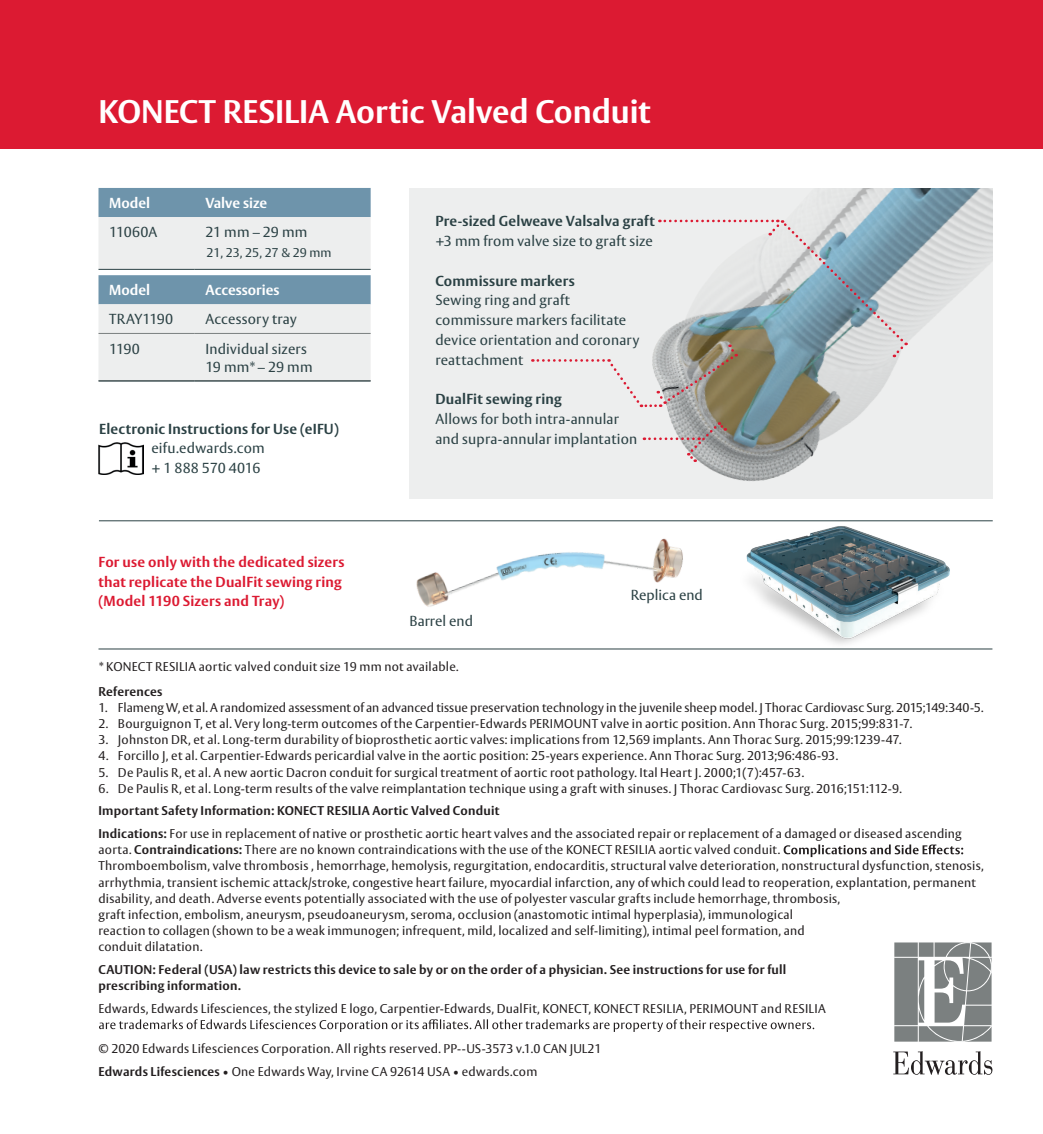
<style>
.page{position:relative;width:1043px;height:1134px;background:#fff}
.page>*{position:absolute;margin:0;border:0;box-sizing:border-box;transform-origin:0 0}
.t1{font:700 32.38px "Vesta Std";color:#fff}
.t2{font:14.35px/19.8px "Vesta Std";letter-spacing:.015em;color:#2b4144}
.t3{font:700 14.35px "Vesta Std";letter-spacing:.015em;color:#2b4144}
.t4{font:700 14.35px/19.8px "Vesta Std";letter-spacing:.015em;color:#dc1a32}
.t5{font:700 14.35px "Vesta Std";color:#fff}
.t6{font:14.35px "Vesta Std";letter-spacing:-.01em;color:#2b4144}
.t7{font:12.6px/16.3px "Vesta Std";letter-spacing:.02em;color:#231f20}
.t8{font:12.6px "Vesta Std";color:#231f20}
.t9{font:700 12.6px/16.3px "Vesta Std";letter-spacing:.02em;color:#231f20}
.t10{font:12.6px "Vesta Std";color:#2b4144}
.s1{font-weight:700}
</style>
<div class="page">
<img style="left:738px;top:521px;width:231px;height:123px">
<img style="left:416px;top:538px;width:267px;height:69px">
<div style="left:409px;top:188px;width:583px;height:311px;background:#edeeee"></div>
<div style="left:0;top:0;width:1042px;height:149px;background:#dc1a32"></div>
<img style="left:641px;top:188px;width:351px;height:293px">
<svg style="left:783px;top:845px;width:179px;height:12px"></svg>
<svg style="left:99px;top:1019px;width:714px;height:13px"></svg>
<hr style="left:98px;top:649px;width:894px;height:1px;background:#2b4144">
<svg style="left:894px;top:942px;width:97px;height:100px;background:#969a9a"></svg>
<svg style="left:893px;top:1051px;width:99px;height:24px"></svg>
<svg style="left:643px;top:421px;width:82px;height:42px"></svg>
<hr style="left:99px;top:520px;width:893px;height:1px;background:#2b4144">
<svg style="left:98px;top:188px;width:272px;height:81px;background:#bfcdd5"></svg>
<hr style="left:98px;top:269px;width:97px;height:1px;background:#2b4144">
<hr style="left:195px;top:269px;width:175px;height:1px;background:#2b4144">
<svg style="left:98px;top:275px;width:272px;height:105px;background:#c9d5db"></svg>
<hr style="left:98px;top:333px;width:97px;height:1px;background:#7b8080">
<hr style="left:195px;top:333px;width:175px;height:1px;background:#7b8080">
<hr style="left:98px;top:380px;width:97px;height:1px;background:#7b8080">
<hr style="left:195px;top:380px;width:175px;height:1px;background:#7b8080">
<hr style="left:98px;top:381px;width:97px;height:1px;background:#2b4144">
<hr style="left:195px;top:381px;width:175px;height:1px;background:#2b4144">
<img style="left:98px;top:443px;width:45px;height:32px">
<svg style="left:532px;top:220px;width:375px;height:187px"></svg>
<h1 class="t1" style="left:98px;top:93px;width:553px">KONECT RESILIA Aortic Valved Conduit</h1>
<p class="t5" style="left:109px;top:195px;width:42px">Model</p>
<p class="t5" style="left:205px;top:195px;width:63px">Valve size</p>
<p class="t2" style="left:109px;top:222px;width:49px">11060A</p>
<p class="t2" style="left:205px;top:222px;width:103px">21 mm – 29 mm</p>
<p class="t10" style="left:206px;top:245px;width:127px">21, 23, 25, 27 &amp; 29 mm</p>
<p class="t5" style="left:109px;top:282px;width:42px">Model</p>
<p class="t5" style="left:205px;top:282px;width:75px">Accessories</p>
<p class="t6" style="left:109px;top:311px;width:65px">TRAY1190</p>
<p class="t2" style="left:205px;top:309px;width:93px">Accessory tray</p>
<p class="t2" style="left:109px;top:339px;width:32px">1190</p>
<p class="t2" style="left:205px;top:339px;width:109px;line-height:18px">Individual sizers<br>19 mm* – 29 mm</p>
<p class="t3" style="left:99px;top:420px;width:241px">Electronic Instructions for Use (eIFU)</p>
<p class="t2" style="left:151px;top:438px;width:115px">eifu.edwards.com + 1 888 570 4016</p>
<p class="t4" style="left:98px;top:552px;width:247px">For use only with the dedicated sizers that replicate the DualFit sewing ring (Model 1190 Sizers and Tray)</p>
<p class="t3" style="left:435px;top:213px;width:221px">Pre-sized Gelweave Valsalva graft</p>
<p class="t2" style="left:435px;top:231px;width:219px">+3 mm from valve size to graft size</p>
<p class="t3" style="left:435px;top:272px;width:141px">Commissure markers</p>
<p class="t2" style="left:435px;top:290px;width:205px">Sewing ring and graft commissure markers facilitate device orientation and coronary reattachment</p>
<p class="t3" style="left:435px;top:391px;width:128px">DualFit sewing ring</p>
<p class="t2" style="left:435px;top:409px;width:203px">Allows for both intra-annular and supra-annular implantation</p>
<p class="t2" style="left:409px;top:611px;width:65px">Barrel end</p>
<p class="t2" style="left:630px;top:585px;width:73px">Replica end</p>
<p class="t7" style="left:98px;top:659px;width:361px">* KONECT RESILIA aortic valved conduit size 19 mm not available.</p>
<p class="t9" style="left:98px;top:683px;width:65px">References</p>
<p class="t8" style="left:98px;top:700px;width:886px">1. Flameng W, et al. A randomized assessment ofan advanced tissue preservation technology in the juvenile sheep model. J Thorac Cardiovasc Surg. 2015;149:340-5.</p>
<p class="t7" style="left:98px;top:715px;width:814px">2. Bourguignon T, et al. Very long-term outcomes of the Carpentier-Edwards PERIMOUNT valve in aortic position. Ann Thorac Surg. 2015;99:831-7.</p>
<p class="t7" style="left:98px;top:732px;width:804px">3. Johnston DR, et al. Long-term durability of bioprosthetic aortic valves: implications from 12,569 implants. Ann Thorac Surg. 2015;99:1239-47.</p>
<p class="t7" style="left:98px;top:748px;width:740px">4. Forcillo J, et al. Carpentier-Edwards pericardial valve in the aortic position: 25-years experience. Ann Thorac Surg. 2013;96:486-93.</p>
<p class="t7" style="left:98px;top:764px;width:706px">5. De Paulis R, et al. A new aortic Dacron conduit for surgical treatment of aortic root pathology. Ital Heart J. 2000;1(7):457-63.</p>
<p class="t7" style="left:98px;top:780px;width:804px">6. De Paulis R, et al. Long-term results of the valve reimplantation technique using a graft with sinuses. J Thorac Cardiovasc Surg. 2016;151:112-9.</p>
<p class="t7" style="left:98px;top:800px;width:864px;line-height:22.6px"><span class="s1">Important Safety Information: KONECT RESILIA Aortic Valved Conduit<br>Indications:</span> For use in replacement of native or prosthetic aortic heart valves and the associated repair or replacement of a damaged or diseased ascending</p>
<p class="t7" style="left:98px;top:842px;width:886px">aorta. <span class="s1">Contraindications:</span> There are no known contraindications with the use of the KONECT RESILIA aortic valved conduit.<br>Thromboembolism, valve thrombosis , hemorrhage, hemolysis, regurgitation, endocarditis, structural valve deterioration, nonstructural dysfunction, stenosis, arrhythmia, transient ischemic attack/stroke, congestive heart failure, myocardial infarction, any of which could lead to reoperation, explantation, permanent disability, and death. Adverse events potentially associated with the use of polyester vascular grafts include hemorrhage, thrombosis,<br>graft infection, embolism, aneurysm, pseudoaneurysm, seroma, occlusion (anastomotic intimal hyperplasia), immunological<br>reaction to collagen (shown to be a weak immunogen; infrequent, mild, localized and self-limiting), intimal peel formation, and<br>conduit dilatation.</p>
<p class="t9" style="left:98px;top:961px;width:689px">CAUTION: Federal (USA) law restricts this device to sale by or on the order of a physician. See instructions for use for full prescribing information.</p>
<p class="t7" style="left:98px;top:1000px;width:728px">Edwards, Edwards Lifesciences, the stylized E logo, Carpentier-Edwards, DualFit, KONECT, KONECT RESILIA, PERIMOUNT and RESILIA</p>
<p class="t7" style="left:98px;top:1038px;width:504px;line-height:22.6px">© 2020 Edwards Lifesciences Corporation. All rights reserved. PP--US-3573 v.1.0 CAN JUL21<br><span class="s1">Edwards Lifesciences</span> • One Edwards Way, Irvine CA 92614 USA • edwards.com</p>
</div>
